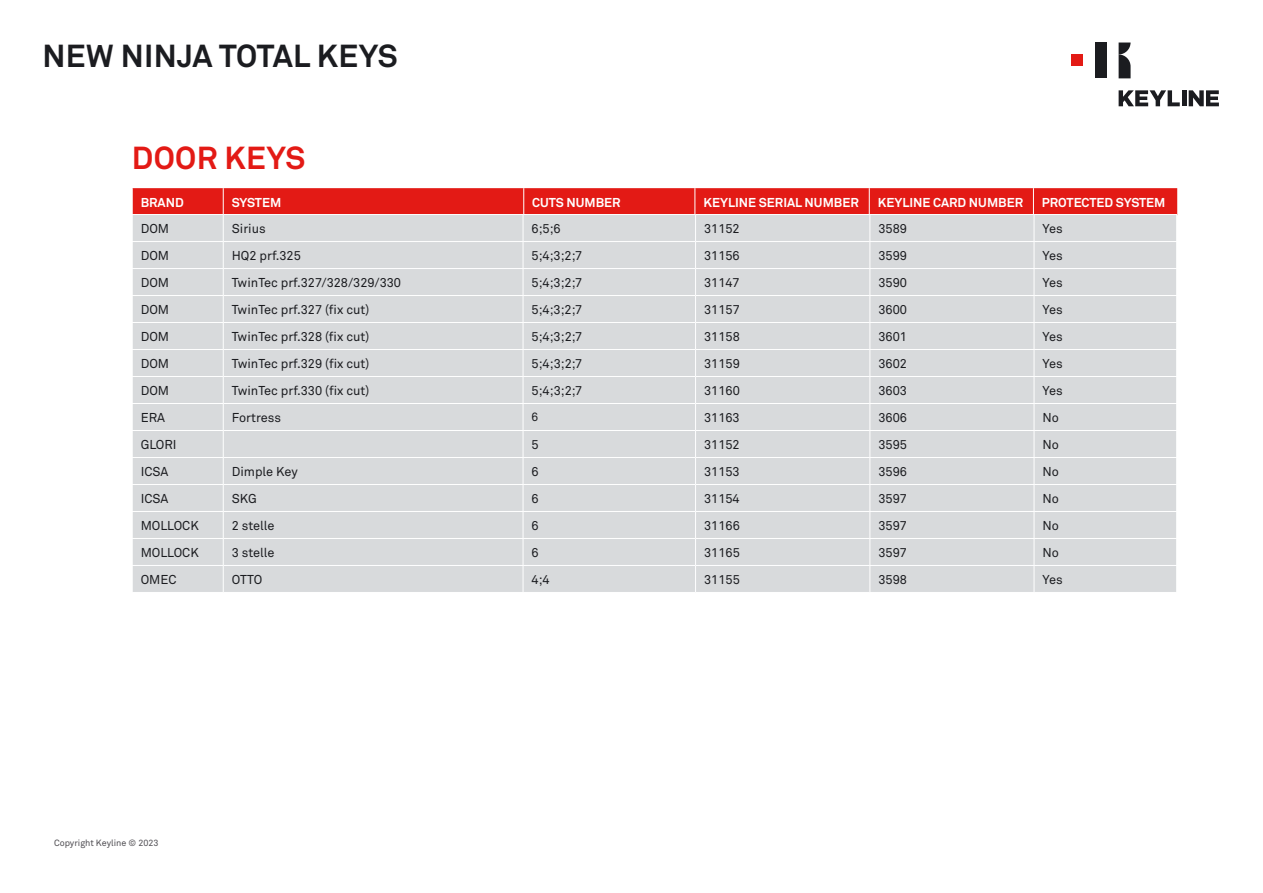
<style>
.page{position:relative;width:1263px;height:893px;background:#fff}
.page>*{position:absolute;margin:0;border:0;box-sizing:border-box;transform-origin:0 0}
.t1{font:700 31.5px "Akkurat Pro";letter-spacing:.01em;color:#1b1c20}
.t2{font:700 31.5px "Akkurat Pro";letter-spacing:.01em;color:#e31a15}
.t3{font:12.75px "Akkurat Pro";color:#1b1c20}
.t4{font:700 12.75px "Akkurat Pro";color:#fff}
.t5{font:12px "Akkurat Pro";color:#1b1c20}
.t6{font:9px "Akkurat Pro";color:#504e53}
</style>
<div class="page">
<svg style="left:1118px;top:43px;width:12px;height:35px"></svg>
<div style="left:1095px;top:43px;width:12px;height:35px;background:#1b1c20"></div>
<div style="left:1071px;top:54px;width:12px;height:12px;background:#e31a15"></div>
<svg style="left:1118px;top:90px;width:62px;height:16px"></svg>
<hr style="left:1182px;top:90px;width:4px;height:16px;background:#1b1c20">
<svg style="left:1189px;top:90px;width:30px;height:16px"></svg>
<svg style="left:132px;top:188px;width:1045px;height:404px;background:#dacfd0"></svg>
<hr style="left:1034px;top:214px;width:143px;height:1px;background:#fff">
<hr style="left:1034px;top:241px;width:143px;height:1px;background:#fff">
<hr style="left:1034px;top:268px;width:143px;height:1px;background:#fff">
<hr style="left:1034px;top:295px;width:143px;height:1px;background:#fff">
<hr style="left:1034px;top:322px;width:143px;height:1px;background:#fff">
<hr style="left:1034px;top:349px;width:143px;height:1px;background:#fff">
<hr style="left:1034px;top:376px;width:143px;height:1px;background:#fff">
<hr style="left:1034px;top:403px;width:143px;height:1px;background:#fff">
<hr style="left:1034px;top:430px;width:143px;height:1px;background:#fff">
<hr style="left:1034px;top:457px;width:143px;height:1px;background:#fff">
<hr style="left:1034px;top:484px;width:143px;height:1px;background:#fff">
<hr style="left:1034px;top:511px;width:143px;height:1px;background:#fff">
<hr style="left:1034px;top:538px;width:143px;height:1px;background:#fff">
<hr style="left:1034px;top:565px;width:143px;height:1px;background:#fff">
<h1 class="t1" style="left:43px;top:37px;width:357px">NEW NINJA TOTAL KEYS</h1>
<h1 class="t2" style="left:132px;top:139px;width:175px">DOOR KEYS</h1>
<p class="t4" style="left:141px;top:194px;width:45px">BRAND</p>
<p class="t4" style="left:232px;top:194px;width:51px">SYSTEM</p>
<p class="t4" style="left:532px;top:194px;width:90px">CUTS NUMBER</p>
<p class="t4" style="left:703px;top:194px;width:157px">KEYLINE SERIAL NUMBER</p>
<p class="t4" style="left:878px;top:194px;width:147px">KEYLINE CARD NUMBER</p>
<p class="t4" style="left:1042px;top:194px;width:125px">PROTECTED SYSTEM</p>
<p class="t3" style="left:141px;top:221px;width:30px">DOM</p>
<p class="t3" style="left:232px;top:221px;width:36px">Sirius</p>
<p class="t3" style="left:532px;top:221px;width:31px">6;5;6</p>
<p class="t3" style="left:704px;top:221px;width:37px">31152</p>
<p class="t3" style="left:878px;top:221px;width:30px">3589</p>
<p class="t3" style="left:1042px;top:221px;width:22px">Yes</p>
<p class="t3" style="left:141px;top:248px;width:30px">DOM</p>
<p class="t3" style="left:232px;top:248px;width:71px">HQ2 prf.325</p>
<p class="t3" style="left:532px;top:248px;width:52px">5;4;3;2;7</p>
<p class="t3" style="left:704px;top:248px;width:37px">31156</p>
<p class="t3" style="left:878px;top:248px;width:30px">3599</p>
<p class="t3" style="left:1042px;top:248px;width:22px">Yes</p>
<p class="t3" style="left:141px;top:275px;width:30px">DOM</p>
<p class="t3" style="left:232px;top:275px;width:171px">TwinTec prf.327/328/329/330</p>
<p class="t3" style="left:532px;top:275px;width:52px">5;4;3;2;7</p>
<p class="t3" style="left:704px;top:275px;width:37px">31147</p>
<p class="t3" style="left:878px;top:275px;width:30px">3590</p>
<p class="t3" style="left:1042px;top:275px;width:22px">Yes</p>
<p class="t3" style="left:141px;top:302px;width:30px">DOM</p>
<p class="t3" style="left:232px;top:302px;width:139px">TwinTec prf.327 (fix cut)</p>
<p class="t3" style="left:532px;top:302px;width:52px">5;4;3;2;7</p>
<p class="t3" style="left:704px;top:302px;width:37px">31157</p>
<p class="t3" style="left:878px;top:302px;width:30px">3600</p>
<p class="t3" style="left:1042px;top:302px;width:22px">Yes</p>
<p class="t3" style="left:141px;top:329px;width:30px">DOM</p>
<p class="t3" style="left:232px;top:329px;width:139px">TwinTec prf.328 (fix cut)</p>
<p class="t3" style="left:532px;top:329px;width:52px">5;4;3;2;7</p>
<p class="t3" style="left:704px;top:329px;width:37px">31158</p>
<p class="t3" style="left:878px;top:329px;width:30px">3601</p>
<p class="t3" style="left:1042px;top:329px;width:22px">Yes</p>
<p class="t3" style="left:141px;top:356px;width:30px">DOM</p>
<p class="t3" style="left:232px;top:356px;width:139px">TwinTec prf.329 (fix cut)</p>
<p class="t3" style="left:532px;top:356px;width:52px">5;4;3;2;7</p>
<p class="t3" style="left:704px;top:356px;width:37px">31159</p>
<p class="t3" style="left:878px;top:356px;width:30px">3602</p>
<p class="t3" style="left:1043px;top:356px;width:22px">Yes</p>
<p class="t3" style="left:141px;top:383px;width:30px">DOM</p>
<p class="t3" style="left:232px;top:383px;width:139px">TwinTec prf.330 (fix cut)</p>
<p class="t3" style="left:532px;top:383px;width:52px">5;4;3;2;7</p>
<p class="t3" style="left:704px;top:383px;width:37px">31160</p>
<p class="t3" style="left:878px;top:383px;width:30px">3603</p>
<p class="t3" style="left:1043px;top:383px;width:22px">Yes</p>
<p class="t3" style="left:141px;top:410px;width:26px">ERA</p>
<p class="t3" style="left:232px;top:410px;width:51px">Fortress</p>
<p class="t5" style="left:531px;top:410px;width:8px">6</p>
<p class="t3" style="left:704px;top:410px;width:37px">31163</p>
<p class="t3" style="left:878px;top:410px;width:30px">3606</p>
<p class="t3" style="left:1042px;top:410px;width:18px">No</p>
<p class="t3" style="left:141px;top:437px;width:37px">GLORI</p>
<p class="t3" style="left:531px;top:437px;width:9px">5</p>
<p class="t3" style="left:704px;top:437px;width:37px">31152</p>
<p class="t3" style="left:878px;top:437px;width:30px">3595</p>
<p class="t3" style="left:1042px;top:437px;width:18px">No</p>
<p class="t3" style="left:141px;top:464px;width:29px">ICSA</p>
<p class="t3" style="left:232px;top:464px;width:68px">Dimple Key</p>
<p class="t3" style="left:532px;top:464px;width:9px">6</p>
<p class="t3" style="left:704px;top:464px;width:37px">31153</p>
<p class="t3" style="left:878px;top:464px;width:30px">3596</p>
<p class="t3" style="left:1042px;top:464px;width:18px">No</p>
<p class="t3" style="left:141px;top:491px;width:29px">ICSA</p>
<p class="t3" style="left:232px;top:491px;width:26px">SKG</p>
<p class="t3" style="left:532px;top:491px;width:9px">6</p>
<p class="t3" style="left:704px;top:491px;width:37px">31154</p>
<p class="t3" style="left:878px;top:491px;width:30px">3597</p>
<p class="t3" style="left:1042px;top:491px;width:18px">No</p>
<p class="t3" style="left:141px;top:518px;width:60px">MOLLOCK</p>
<p class="t3" style="left:232px;top:518px;width:44px">2 stelle</p>
<p class="t3" style="left:532px;top:518px;width:9px">6</p>
<p class="t3" style="left:704px;top:518px;width:37px">31166</p>
<p class="t3" style="left:878px;top:518px;width:30px">3597</p>
<p class="t3" style="left:1042px;top:518px;width:18px">No</p>
<p class="t3" style="left:141px;top:545px;width:60px">MOLLOCK</p>
<p class="t3" style="left:232px;top:545px;width:44px">3 stelle</p>
<p class="t3" style="left:532px;top:545px;width:9px">6</p>
<p class="t3" style="left:704px;top:545px;width:37px">31165</p>
<p class="t3" style="left:878px;top:545px;width:30px">3597</p>
<p class="t3" style="left:1042px;top:545px;width:18px">No</p>
<p class="t3" style="left:141px;top:572px;width:37px">OMEC</p>
<p class="t3" style="left:232px;top:572px;width:32px">OTTO</p>
<p class="t3" style="left:532px;top:572px;width:20px">4;4</p>
<p class="t3" style="left:704px;top:572px;width:37px">31155</p>
<p class="t3" style="left:878px;top:572px;width:30px">3598</p>
<p class="t3" style="left:1042px;top:572px;width:22px">Yes</p>
<p class="t6" style="left:54px;top:838px;width:106px">Copyright Keyline © 2023</p>
</div>
